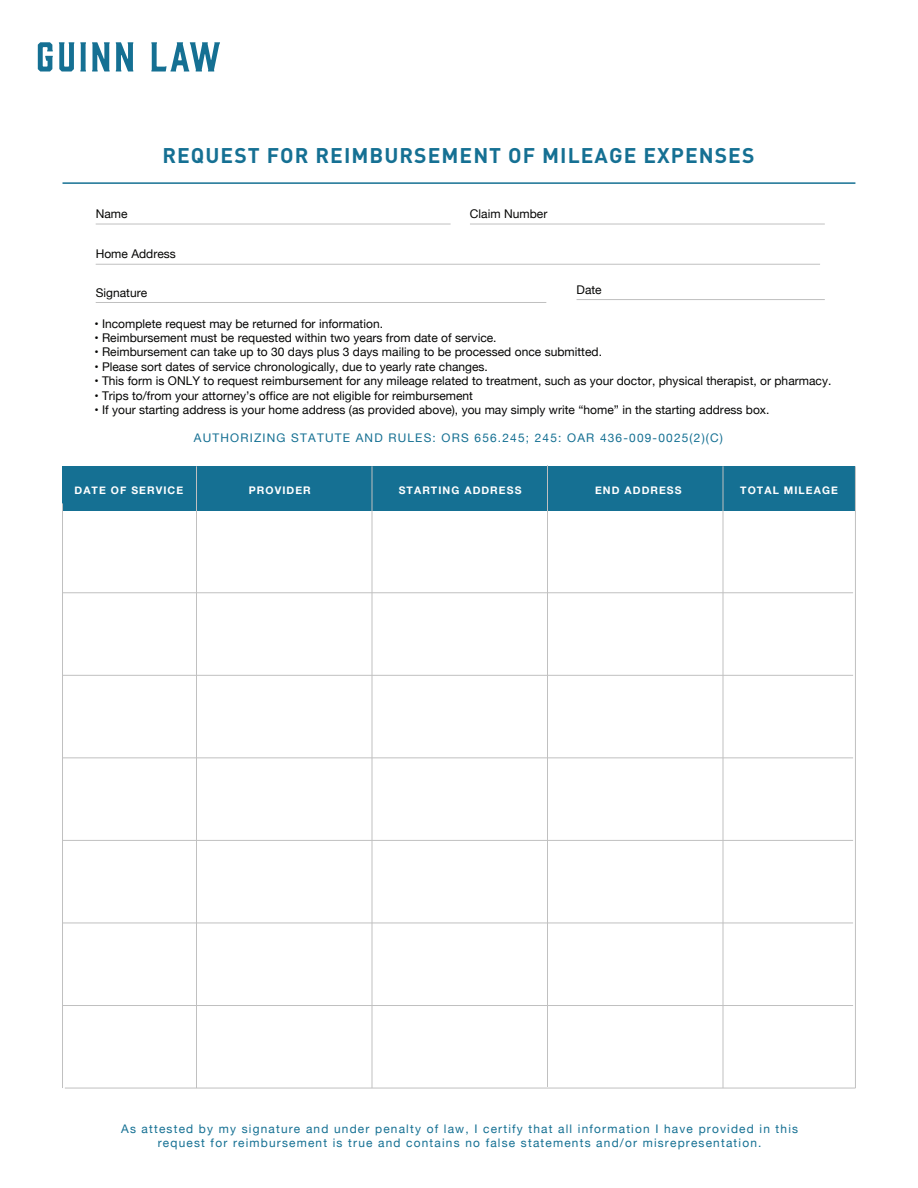
<style>
.page{position:relative;width:918px;height:1188px;background:#fff}
.page>*{position:absolute;margin:0;border:0;box-sizing:border-box;transform-origin:0 0}
.t1{font:700 21px "DIN";letter-spacing:.05em;color:#157093}
.t2{font:12px "Helvetica Neue";color:#050504}
.t3{font:11.85px/14.2px "Helvetica Neue";letter-spacing:.1em;color:#157093;text-align:center}
.t4{font:700 10.5px "Helvetica Neue";letter-spacing:.1em;color:#fff}
</style>
<div class="page">
<svg style="left:80px;top:42px;width:6px;height:30px"></svg>
<svg style="left:92px;top:42px;width:18px;height:30px"></svg>
<svg style="left:116px;top:42px;width:17px;height:30px"></svg>
<svg style="left:38px;top:42px;width:15px;height:30px"></svg>
<svg style="left:59px;top:42px;width:15px;height:30px"></svg>
<svg style="left:151px;top:42px;width:69px;height:30px"></svg>
<hr style="left:96px;top:224px;width:355px;height:1px;background:#c0c0c0">
<hr style="left:96px;top:264px;width:724px;height:1px;background:#c0c0c0">
<hr style="left:96px;top:302px;width:450px;height:1px;background:#c0c0c0">
<hr style="left:470px;top:224px;width:355px;height:1px;background:#c0c0c0">
<hr style="left:577px;top:299px;width:248px;height:1px;background:#c0c0c0">
<hr style="left:63px;top:182px;width:792px;height:2px;background:#157093">
<div style="left:63px;top:466px;width:792px;height:44px;background:#157093"></div>
<hr style="left:62px;top:503px;width:1px;height:585px;background:#c0c0c0">
<hr style="left:196px;top:466px;width:1px;height:622px;background:#c0c0c0">
<hr style="left:372px;top:466px;width:1px;height:622px;background:#c0c0c0">
<hr style="left:547px;top:465px;width:1px;height:622px;background:#c0c0c0">
<hr style="left:723px;top:466px;width:1px;height:622px;background:#c0c0c0">
<hr style="left:855px;top:466px;width:1px;height:622px;background:#c0c0c0">
<hr style="left:63px;top:675px;width:790px;height:1px;background:#c0c0c0">
<hr style="left:63px;top:593px;width:790px;height:1px;background:#c0c0c0">
<hr style="left:63px;top:758px;width:790px;height:1px;background:#c0c0c0">
<hr style="left:63px;top:840px;width:790px;height:1px;background:#c0c0c0">
<hr style="left:63px;top:923px;width:790px;height:1px;background:#c0c0c0">
<hr style="left:63px;top:1005px;width:790px;height:1px;background:#c0c0c0">
<hr style="left:65px;top:1088px;width:790px;height:1px;background:#c0c0c0">
<h1 class="t1" style="left:162px;top:141px;width:594px">REQUEST FOR REIMBURSEMENT OF MILEAGE EXPENSES</h1>
<p class="t2" style="left:96px;top:205px;width:33px">Name</p>
<p class="t2" style="left:96px;top:245px;width:82px">Home Address</p>
<p class="t2" style="left:96px;top:284px;width:53px">Signature</p>
<p class="t2" style="left:470px;top:205px;width:79px">Claim Number</p>
<p class="t2" style="left:577px;top:281px;width:27px">Date</p>
<p class="t2" style="left:94px;top:315px;width:290px">• Incomplete request may be returned for information.</p>
<p class="t2" style="left:94px;top:329px;width:404px">• Reimbursement must be requested within two years from date of service.</p>
<p class="t2" style="left:94px;top:343px;width:509px">• Reimbursement can take up to 30 days plus 3 days mailing to be processed once submitted.</p>
<p class="t2" style="left:94px;top:358px;width:395px">• Please sort dates of service chronologically, due to yearly rate changes.</p>
<p class="t2" style="left:94px;top:372px;width:738px">• This form is ONLY to request reimbursement for any mileage related to treatment, such as your doctor, physical therapist, or pharmacy.</p>
<p class="t2" style="left:94px;top:387px;width:380px">• Trips to/from your attorney’s office are not eligible for reimbursement</p>
<p class="t2" style="left:94px;top:401px;width:677px">• If your starting address is your home address (as provided above), you may simply write “home” in the starting address box.</p>
<p class="t3" style="left:194px;top:432px;width:531px">AUTHORIZING STATUTE AND RULES: ORS 656.245; 245: OAR 436-009-0025(2)(C)</p>
<p class="t4" style="left:75px;top:482px;width:110px">DATE OF SERVICE</p>
<p class="t4" style="left:249px;top:482px;width:63px">PROVIDER</p>
<p class="t4" style="left:399px;top:482px;width:124px">STARTING ADDRESS</p>
<p class="t4" style="left:595px;top:482px;width:88px">END ADDRESS</p>
<p class="t4" style="left:740px;top:482px;width:99px">TOTAL MILEAGE</p>
<p class="t3" style="left:121px;top:1122px;width:679px">As attested by my signature and under penalty of law, I certify that all information I have provided in this request for reimbursement is true and contains no false statements and/or misrepresentation.</p>
</div>
